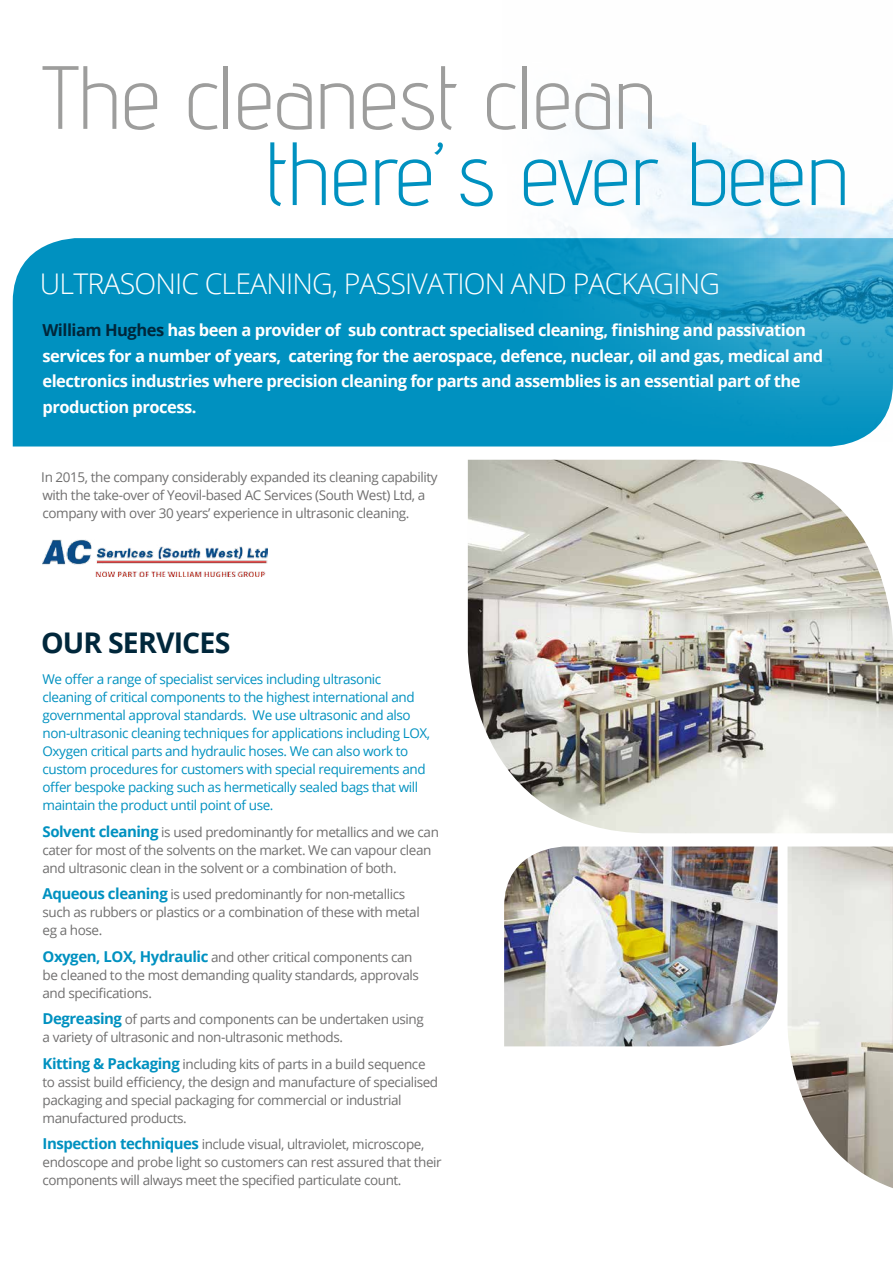
<style>
.page{position:relative;width:893px;height:1263px;background:#fff}
.page>*{position:absolute;margin:0;border:0;box-sizing:border-box;transform-origin:0 0}
.t1{font:300 89.55px "Advent Pro";color:#9d9d9c}
.t2{font:300 89.55px "Advent Pro";color:#0091c0}
.t3{font:300 28.5px "Open Sans";letter-spacing:-.03em;color:#fff}
.t4{font:700 28.5px "Open Sans";letter-spacing:-.03em;color:#00273b}
.t5{font:700 16.5px/25.5px "Open Sans";letter-spacing:-.03em;color:#fff}
.t6{font:13.5px/18px "Open Sans";letter-spacing:-.03em;color:#706f6f}
.t7{font:13.5px/18px "Open Sans";letter-spacing:-.03em;color:#0091c0}
.s1{color:#00273b}
.s2{font-weight:700;font-size:15px;color:#0091c0}
</style>
<div class="page">
<div style="left:13px;top:238px;width:474px;height:208px;background:#0091c0"></div>
<img style="left:487px;top:112px;width:406px;height:334px">
<img style="left:468px;top:460px;width:425px;height:373px">
<img style="left:787px;top:846px;width:106px;height:342px">
<img style="left:504px;top:846px;width:274px;height:200px">
<img style="left:43px;top:540px;width:225px;height:36px">
<h1 class="t1" style="left:43px;top:43px;width:617px">The cleanest clean</h1>
<h1 class="t2" style="left:266px;top:119px;width:586px">there’s ever been</h1>
<h2 class="t3" style="left:40px;top:264px;width:681px">ULTRASONIC CLEANING, PASSIVATION AND PACKAGING</h2>
<p class="t5" style="left:43px;top:317px;width:782px"><span class="s1">William Hughes</span> has been a provider of sub contract specialised cleaning, finishing and passivation services for a number of years, catering for the aerospace, defence, nuclear, oil and gas, medical and electronics industries where precision cleaning for parts and assemblies is an essential part of the production process.</p>
<p class="t6" style="left:41px;top:468px;width:398px">In 2015, the company considerably expanded its cleaning capability with the take-over of Yeovil-based AC Services (South West) Ltd, a company with over 30 years’ experience in ultrasonic cleaning.</p>
<h2 class="t4" style="left:41px;top:623px;width:191px">OUR SERVICES</h2>
<p class="t7" style="left:43px;top:670px;width:389px">We offer a range of specialist services including ultrasonic cleaning of critical components to the highest international and governmental approval standards. We use ultrasonic and also non-ultrasonic cleaning techniques for applications including LOX, Oxygen critical parts and hydraulic hoses. We can also work to custom procedures for customers with special requirements and offer bespoke packing such as hermetically sealed bags that will maintain the product until point of use.</p>
<p class="t6" style="left:43px;top:822px;width:398px"><span class="s2">Solvent cleaning</span> is used predominantly for metallics and we can cater for most of the solvents on the market. We can vapour clean and ultrasonic clean in the solvent or a combination of both.</p>
<p class="t6" style="left:43px;top:885px;width:379px"><span class="s2">Aqueous cleaning</span> is used predominantly for non-metallics such as rubbers or plastics or a combination of these with metal eg a hose.</p>
<p class="t6" style="left:43px;top:947px;width:378px"><span class="s2">Oxygen, LOX, Hydraulic</span> and other critical components can be cleaned to the most demanding quality standards, approvals and specifications.</p>
<p class="t6" style="left:43px;top:1010px;width:383px"><span class="s2">Degreasing</span> of parts and components can be undertaken using a variety of ultrasonic and non-ultrasonic methods.</p>
<p class="t6" style="left:43px;top:1054px;width:397px"><span class="s2">Kitting &amp; Packaging</span> including kits of parts in a build sequence to assist build efficiency, the design and manufacture of specialised packaging and special packaging for commercial or industrial manufactured products.</p>
<p class="t6" style="left:43px;top:1135px;width:401px"><span class="s2">Inspection techniques</span> include visual, ultraviolet, microscope, endoscope and probe light so customers can rest assured that their components will always meet the specified particulate count.</p>
</div>
